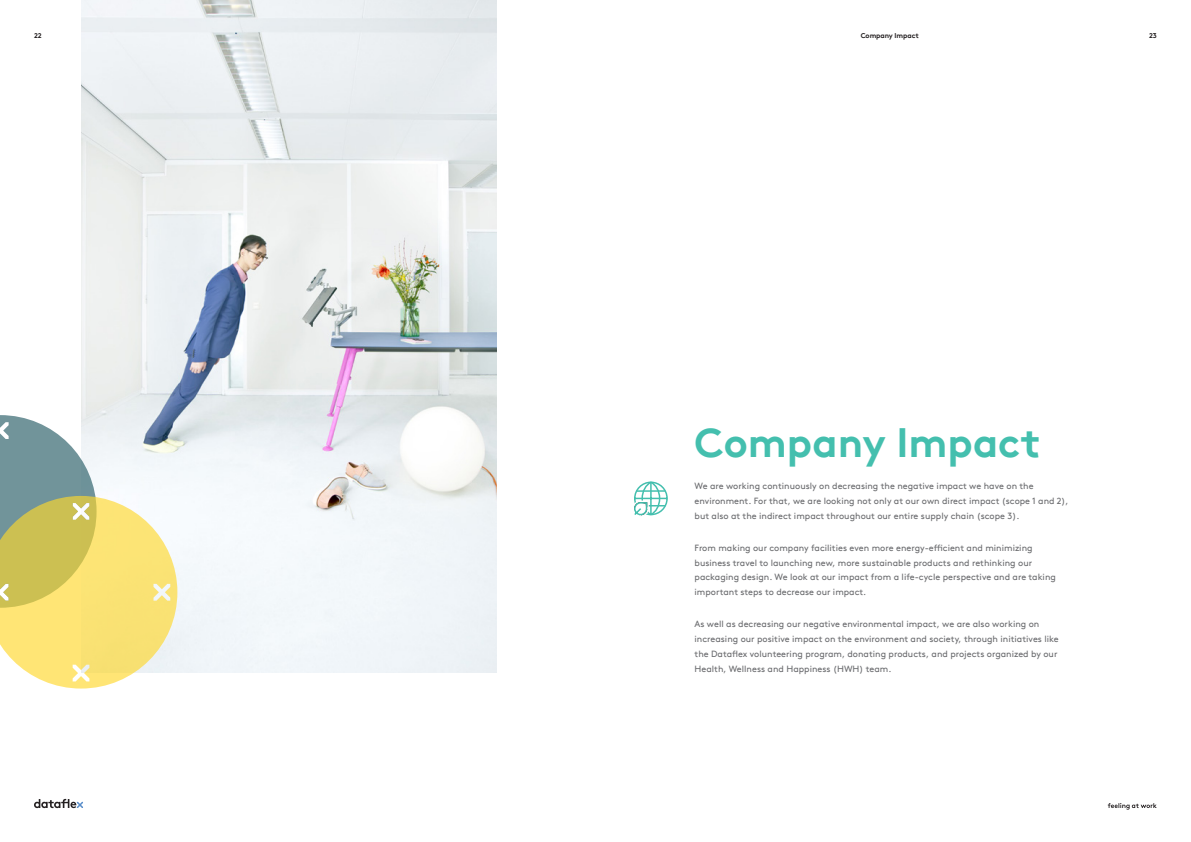
<style>
.page{position:relative;width:1191px;height:842px;background:#fff}
.page>*{position:absolute;margin:0;border:0;box-sizing:border-box;transform-origin:0 0}
.Groene_header_groot{font:700 41px "Brown Pro TT";color:#44bfae}
.Broodtekst_grijs{font:9px/14.9px "Brown Pro TT";color:#6c6d70}
.t1{font:700 7px "Brown Pro TT";letter-spacing:-.01em;color:#231f20}
</style>
<div class="page">
<svg style="left:34px;top:799px;width:49px;height:9px"></svg>
<svg style="left:1107px;top:803px;width:49px;height:7px"></svg>
<img style="left:81px;top:0;width:415px;height:673px">
<svg style="left:0;top:415px;width:177px;height:273px"></svg>
<svg style="left:634px;top:481px;width:34px;height:35px"></svg>
<p class="t1" style="left:34px;top:30px;width:9px">22</p>
<p class="t1" style="left:860px;top:30px;width:60px">Company Impact</p>
<p class="t1" style="left:1149px;top:30px;width:9px">23</p>
<p class="Groene_header_groot" style="left:694px;top:410px;width:347px">Company Impact</p>
<p class="Broodtekst_grijs" style="left:694px;top:478px;width:375px">We are working continuously on decreasing the negative impact we have on the environment. For that, we are looking not only at our own direct impact (scope 1 and 2), but also at the indirect impact throughout our entire supply chain (scope 3).</p>
<p class="Broodtekst_grijs" style="left:694px;top:539px;width:363px">From making our company facilities even more energy-efficient and minimizing business travel to launching new, more sustainable products and rethinking our packaging design. We look at our impact from a life-cycle perspective and are taking important steps to decrease our impact.</p>
<p class="Broodtekst_grijs" style="left:694px;top:616px;width:366px">As well as decreasing our negative environmental impact, we are also working on increasing our positive impact on the environment and society, through initiatives like the Dataflex volunteering program, donating products, and projects organized by our Health, Wellness and Happiness (HWH) team.</p>
</div>
